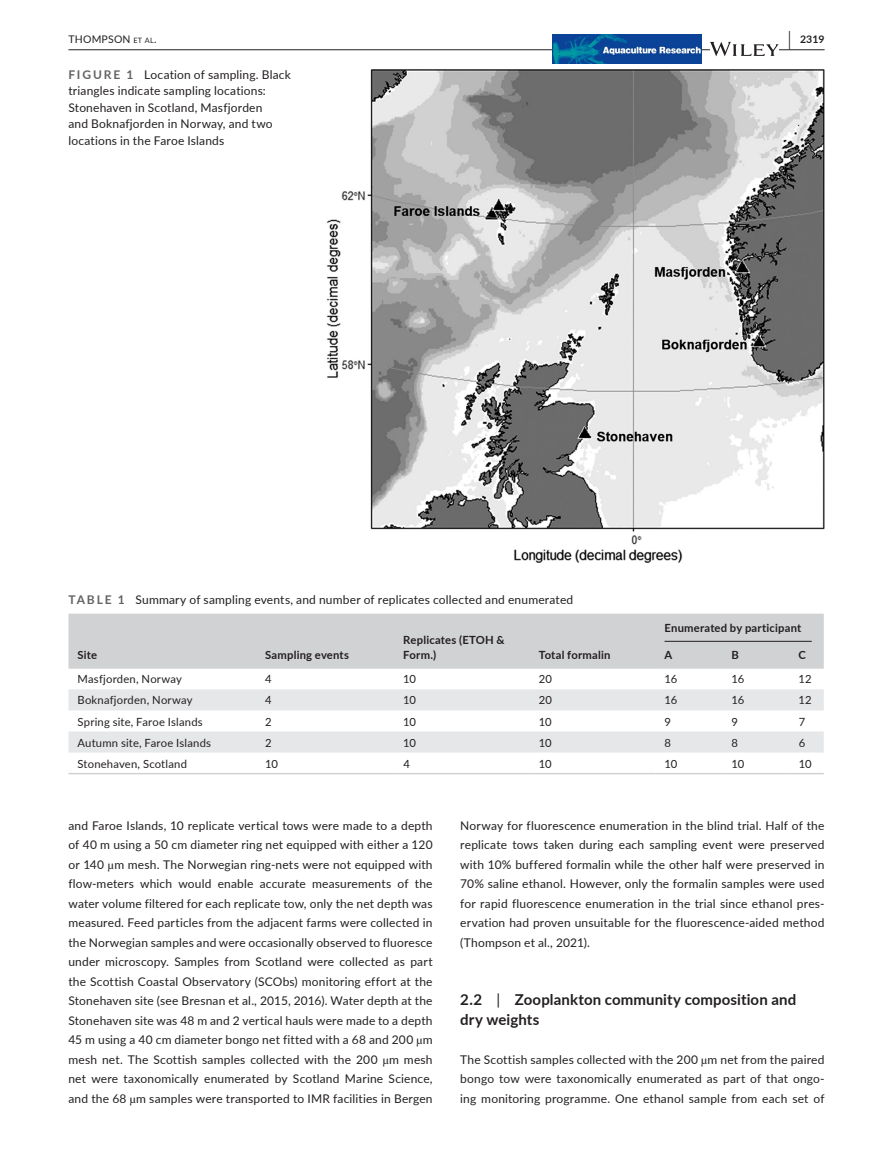
<style>
.page{position:relative;width:893px;height:1174px;background:#fff}
.page>*{position:absolute;margin:0;border:0;box-sizing:border-box;transform-origin:0 0}
.t1{font:700 15px/19.5px "Lato";letter-spacing:.01em;color:#231f20}
.t2{font:12px/19.5px "Lato";letter-spacing:.015em;color:#231f20;text-align:justify}
.t3{font:11.25px "Lato";letter-spacing:.015em;color:#231f20}
.t4{font:700 11.25px/15.8px "Lato";letter-spacing:.015em;color:#231f20}
.t5{font:10.5px "Lato";letter-spacing:.02em;color:#231f20}
.t6{font:700 10.5px "Lato";color:#231f20}
.s1{font-size:7.35px}
.s2{font-size:19.5px}
.s3{font-weight:700;color:#636366}
.s4{font-family:"STIX"}
.s5{font-weight:400}
</style>
<div class="page">
<hr style="left:68px;top:49px;width:756px;height:1px;background:#231f20">
<img style="left:553px;top:34px;width:148px;height:30px">
<svg style="left:710px;top:42px;width:69px;height:14px"></svg>
<img style="left:327px;top:69px;width:497px;height:493px">
<div style="left:68px;top:613px;width:756px;height:55px;background:#d1d2d4"></div>
<svg style="left:68px;top:689px;width:756px;height:63px;fill:#e6e7e9"></svg>
<hr style="left:68px;top:773px;width:188px;height:1px;background:#d1d2d4">
<hr style="left:256px;top:773px;width:138px;height:1px;background:#d1d2d4">
<hr style="left:394px;top:773px;width:136px;height:1px;background:#d1d2d4">
<hr style="left:530px;top:773px;width:126px;height:1px;background:#d1d2d4">
<hr style="left:656px;top:773px;width:67px;height:1px;background:#d1d2d4">
<hr style="left:723px;top:773px;width:67px;height:1px;background:#d1d2d4">
<hr style="left:790px;top:773px;width:34px;height:1px;background:#d1d2d4">
<hr style="left:665px;top:641px;width:147px;height:1px;background:#231f20">
<p class="t5" style="left:68px;top:31px;width:90px">THOMPSON <span class="s1">et al</span>.</p>
<p class="t6" style="left:789px;top:31px;width:37px"><span class="s2">|</span> 2319</p>
<p class="t2" style="left:68px;top:66px;width:224px;line-height:16.5px;text-align:left"><span class="s3">FIGURE 1</span> Location of sampling. Black triangles indicate sampling locations:<br>Stonehaven in Scotland, Masfjorden<br>and Boknafjorden in Norway, and two locations in the Faroe Islands</p>
<p class="t2" style="left:68px;top:589px;width:506px"><span class="s3">TABLE 1</span> Summary of sampling events, and number of replicates collected and enumerated</p>
<p class="t4" style="left:77px;top:647px;width:21px">Site</p>
<p class="t4" style="left:265px;top:647px;width:85px">Sampling events</p>
<p class="t4" style="left:403px;top:631px;width:103px">Replicates (ETOH &amp;<br>Form.)</p>
<p class="t4" style="left:539px;top:647px;width:73px">Total formalin</p>
<p class="t4" style="left:665px;top:619px;width:138px">Enumerated by participant</p>
<p class="t4" style="left:665px;top:647px;width:9px">A</p>
<p class="t4" style="left:732px;top:647px;width:9px">B</p>
<p class="t4" style="left:799px;top:647px;width:9px">C</p>
<p class="t3" style="left:77px;top:671px;width:106px">Masfjorden, Norway</p>
<p class="t3" style="left:265px;top:671px;width:8px">4</p>
<p class="t3" style="left:403px;top:671px;width:14px">10</p>
<p class="t3" style="left:539px;top:671px;width:15px">20</p>
<p class="t3" style="left:665px;top:671px;width:14px">16</p>
<p class="t3" style="left:732px;top:671px;width:14px">16</p>
<p class="t3" style="left:799px;top:671px;width:15px">12</p>
<p class="t3" style="left:77px;top:692px;width:117px">Boknafjorden, Norway</p>
<p class="t3" style="left:265px;top:692px;width:8px">4</p>
<p class="t3" style="left:403px;top:692px;width:14px">10</p>
<p class="t3" style="left:539px;top:692px;width:15px">20</p>
<p class="t3" style="left:665px;top:692px;width:14px">16</p>
<p class="t3" style="left:732px;top:692px;width:14px">16</p>
<p class="t3" style="left:799px;top:692px;width:15px">12</p>
<p class="t3" style="left:77px;top:713px;width:127px">Spring site, Faroe Islands</p>
<p class="t3" style="left:265px;top:713px;width:8px">2</p>
<p class="t3" style="left:403px;top:713px;width:14px">10</p>
<p class="t3" style="left:539px;top:713px;width:14px">10</p>
<p class="t3" style="left:665px;top:713px;width:8px">9</p>
<p class="t3" style="left:732px;top:713px;width:8px">9</p>
<p class="t3" style="left:799px;top:713px;width:8px">7</p>
<p class="t3" style="left:78px;top:734px;width:135px">Autumn site, Faroe Islands</p>
<p class="t3" style="left:265px;top:734px;width:8px">2</p>
<p class="t3" style="left:403px;top:734px;width:14px">10</p>
<p class="t3" style="left:539px;top:734px;width:14px">10</p>
<p class="t3" style="left:665px;top:734px;width:8px">8</p>
<p class="t3" style="left:732px;top:734px;width:8px">8</p>
<p class="t3" style="left:799px;top:734px;width:8px">6</p>
<p class="t3" style="left:78px;top:755px;width:111px">Stonehaven, Scotland</p>
<p class="t3" style="left:265px;top:755px;width:14px">10</p>
<p class="t3" style="left:403px;top:755px;width:8px">4</p>
<p class="t3" style="left:539px;top:755px;width:14px">10</p>
<p class="t3" style="left:665px;top:755px;width:14px">10</p>
<p class="t3" style="left:732px;top:755px;width:14px">10</p>
<p class="t3" style="left:799px;top:755px;width:14px">10</p>
<p class="t2" style="left:68px;top:815px;width:366px">and Faroe Islands, 10 replicate vertical tows were made to a depth of 40 m using a 50 cm diameter ring net equipped with either a 120 or 140 <span class="s4">µ</span>m mesh. The Norwegian ring-nets were not equipped with flow-meters which would enable accurate measurements of the water volume filtered for each replicate tow, only the net depth was measured. Feed particles from the adjacent farms were collected in the Norwegian samples and were occasionally observed to fluoresce under microscopy. Samples from Scotland were collected as part the Scottish Coastal Observatory (SCObs) monitoring effort at the Stonehaven site (see Bresnan et al., 2015, 2016). Water depth at the Stonehaven site was 48 m and 2 vertical hauls were made to a depth 45 m using a 40 cm diameter bongo net fitted with a 68 and 200 <span class="s4">µ</span>m mesh net. The Scottish samples collected with the 200 <span class="s4">µ</span>m mesh net were taxonomically enumerated by Scotland Marine Science, and the 68 <span class="s4">µ</span>m samples were transported to IMR facilities in Bergen</p>
<p class="t2" style="left:460px;top:815px;width:366px">Norway for fluorescence enumeration in the blind trial. Half of the replicate tows taken during each sampling event were preserved with 10% buffered formalin while the other half were preserved in 70% saline ethanol. However, only the formalin samples were used for rapid fluorescence enumeration in the trial since ethanol pres&shy;ervation had proven unsuitable for the fluorescence-aided method (Thompson et al., 2021).</p>
<p class="t1" style="left:460px;top:989px;width:338px">2.2 <span class="s5">|</span> Zooplankton community composition and dry weights</p>
<p class="t2" style="left:460px;top:1049px;width:366px">The Scottish samples collected with the 200 <span class="s4">µ</span>m net from the paired bongo tow were taxonomically enumerated as part of that ongo&shy;ing monitoring programme. One ethanol sample from each set of</p>
</div>
